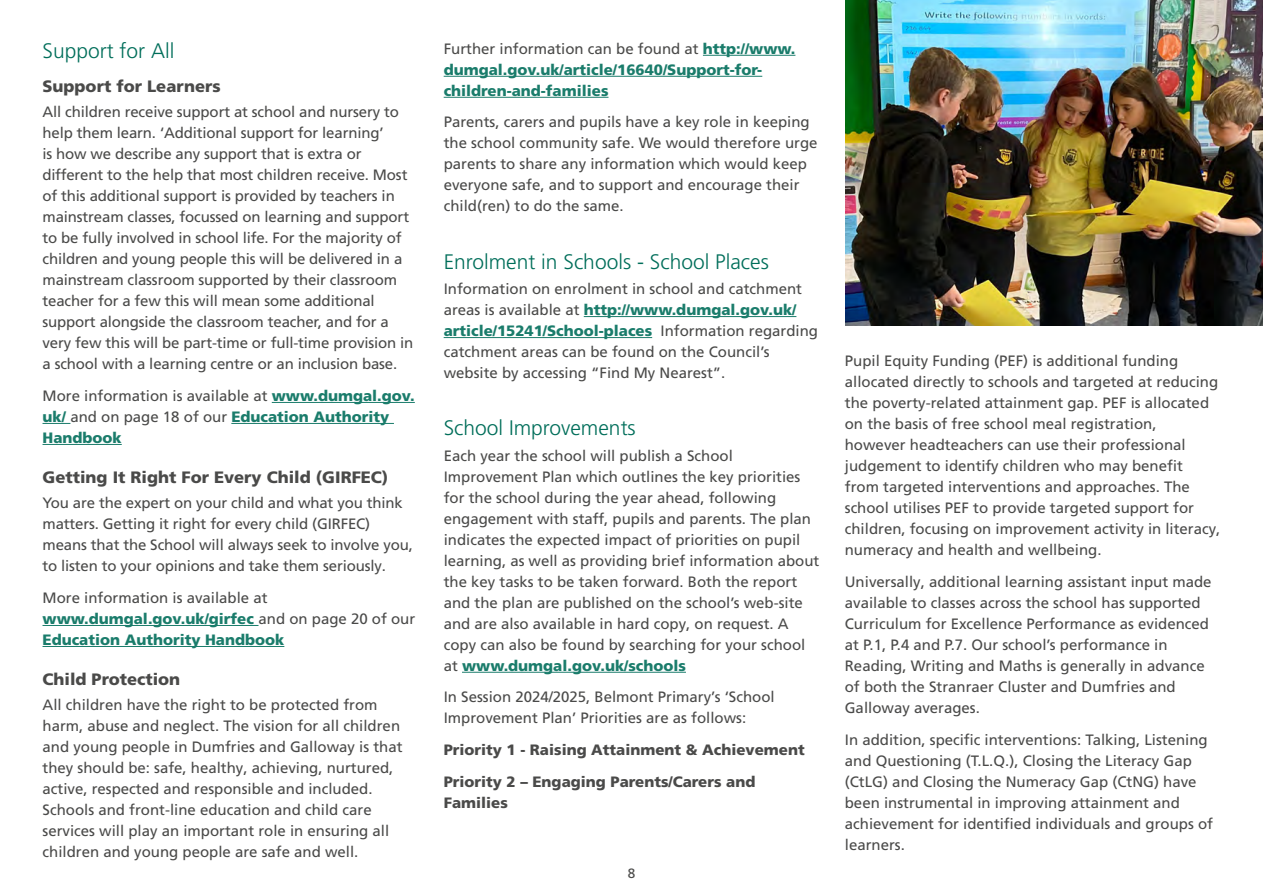
<style>
.page{position:relative;width:1263px;height:893px;background:#fff}
.page>*{position:absolute;margin:0;border:0;box-sizing:border-box;transform-origin:0 0}
.t1{font:300 21px "Frutiger LT Pro";color:#006e5a}
.Sub_heading_1{font:900 16.5px "Frutiger LT Pro";color:#4a4a49}
.Body{font:15px/21px "Frutiger LT Pro";color:#4a4a49}
.Body-2{font:900 15px/21px "Frutiger LT Pro";color:#1a7c6b}
.Body-3{font:900 15px/21px "Frutiger LT Pro";color:#4a4a49}
.t2{font:13.5px "Frutiger LT Pro";color:#4a4a49}
.s1{font-weight:900;color:#1a7c6b}
.s2{font-weight:400;color:#4a4a49}
</style>
<div class="page">
<img style="left:845px;top:0;width:418px;height:325px">
<hr style="left:272px;top:402px;width:143px;height:1px;background:#1a7c6b">
<svg style="left:43px;top:423px;width:27px;height:1px"></svg>
<hr style="left:231px;top:423px;width:163px;height:1px;background:#1a7c6b">
<hr style="left:43px;top:444px;width:79px;height:1px;background:#1a7c6b">
<hr style="left:43px;top:625px;width:215px;height:1px;background:#1a7c6b">
<hr style="left:43px;top:646px;width:241px;height:1px;background:#1a7c6b">
<hr style="left:703px;top:55px;width:92px;height:1px;background:#1a7c6b">
<hr style="left:444px;top:76px;width:318px;height:1px;background:#1a7c6b">
<hr style="left:444px;top:97px;width:164px;height:1px;background:#1a7c6b">
<hr style="left:584px;top:316px;width:212px;height:1px;background:#1a7c6b">
<hr style="left:444px;top:337px;width:208px;height:1px;background:#1a7c6b">
<hr style="left:462px;top:672px;width:224px;height:1px;background:#1a7c6b">
<h2 class="t1" style="left:43px;top:39px;width:133px">Support for All</h2>
<h3 class="Sub_heading_1" style="left:43px;top:76px;width:180px">Support for Learners</h3>
<p class="Body" style="left:43px;top:102px;width:372px">All children receive support at school and nursery to help them learn. ‘Additional support for learning’<br>is how we describe any support that is extra or different to the help that most children receive. Most of this additional support is provided by teachers in mainstream classes, focussed on learning and support to be fully involved in school life. For the majority of children and young people this will be delivered in a mainstream classroom supported by their classroom teacher for a few this will mean some additional support alongside the classroom teacher, and for a very few this will be part-time or full-time provision in a school with a learning centre or an inclusion base.</p>
<p class="Body" style="left:43px;top:385px;width:374px">More information is available at <span class="s1">www.dumgal.gov. uk/</span> and on page 18 of our <span class="s1">Education Authority<br>Handbook</span></p>
<h3 class="Sub_heading_1" style="left:43px;top:467px;width:347px">Getting It Right For Every Child (GIRFEC)</h3>
<p class="Body" style="left:43px;top:493px;width:372px">You are the expert on your child and what you think matters. Getting it right for every child (GIRFEC) means that the School will always seek to involve you, to listen to your opinions and take them seriously.</p>
<p class="Body-2" style="left:43px;top:587px;width:374px"><span class="s2">More information is available at </span>www.dumgal.gov.uk/girfec <span class="s2">and on page 20 of our<br></span>Education Authority Handbook</p>
<h3 class="Sub_heading_1" style="left:43px;top:669px;width:139px">Child Protection</h3>
<p class="Body" style="left:43px;top:695px;width:362px">All children have the right to be protected from harm, abuse and neglect. The vision for all children and young people in Dumfries and Galloway is that they should be: safe, healthy, achieving, nurtured, active, respected and responsible and included.<br>Schools and front-line education and child care services will play an important role in ensuring all children and young people are safe and well.</p>
<p class="Body-2" style="left:444px;top:38px;width:353px"><span class="s2">Further information can be found at</span> http://www. dumgal.gov.uk/article/16640/Support-for&shy;children-and-families</p>
<p class="Body" style="left:444px;top:112px;width:375px">Parents, carers and pupils have a key role in keeping the school community safe. We would therefore urge parents to share any information which would keep everyone safe, and to support and encourage their child(ren) to do the same.</p>
<h2 class="t1" style="left:444px;top:249px;width:327px">Enrolment in Schools - School Places</h2>
<p class="Body" style="left:444px;top:278px;width:376px">Information on enrolment in school and catchment areas is available at <span class="s1">http://www.dumgal.gov.uk/ article/15241/School-places</span> Information regarding catchment areas can be found on the Council’s website by accessing “Find My Nearest”.</p>
<h2 class="t1" style="left:444px;top:416px;width:194px">School Improvements</h2>
<p class="Body" style="left:444px;top:445px;width:377px">Each year the school will publish a School Improvement Plan which outlines the key priorities for the school during the year ahead, following engagement with staff, pupils and parents. The plan indicates the expected impact of priorities on pupil learning, as well as providing brief information about the key tasks to be taken forward. Both the report and the plan are published on the school’s web-site and are also available in hard copy, on request. A copy can also be found by searching for your school at <span class="s1">www.dumgal.gov.uk/schools</span></p>
<p class="Body" style="left:444px;top:687px;width:332px">In Session 2024/2025, Belmont Primary’s ‘School<br>Improvement Plan’ Priorities are as follows:</p>
<p class="Body-3" style="left:444px;top:739px;width:362px">Priority 1 - Raising Attainment &amp; Achievement</p>
<p class="Body-3" style="left:444px;top:771px;width:313px">Priority 2 – Engaging Parents/Carers and<br>Families</p>
<p class="t2" style="left:628px;top:865px;width:9px">8</p>
<p class="Body" style="left:845px;top:351px;width:377px">Pupil Equity Funding (PEF) is additional funding allocated directly to schools and targeted at reducing the poverty-related attainment gap. PEF is allocated on the basis of free school meal registration, however headteachers can use their professional judgement to identify children who may benefit from targeted interventions and approaches. The school utilises PEF to provide targeted support for children, focusing on improvement activity in literacy, numeracy and health and wellbeing.</p>
<p class="Body" style="left:845px;top:571px;width:368px">Universally, additional learning assistant input made available to classes across the school has supported Curriculum for Excellence Performance as evidenced at P.1, P.4 and P.7. Our school’s performance in Reading, Writing and Maths is generally in advance of both the Stranraer Cluster and Dumfries and Galloway averages.</p>
<p class="Body" style="left:845px;top:729px;width:370px">In addition, specific interventions: Talking, Listening and Questioning (T.L.Q.), Closing the Literacy Gap (CtLG) and Closing the Numeracy Gap (CtNG) have been instrumental in improving attainment and achievement for identified individuals and groups of learners.</p>
</div>
